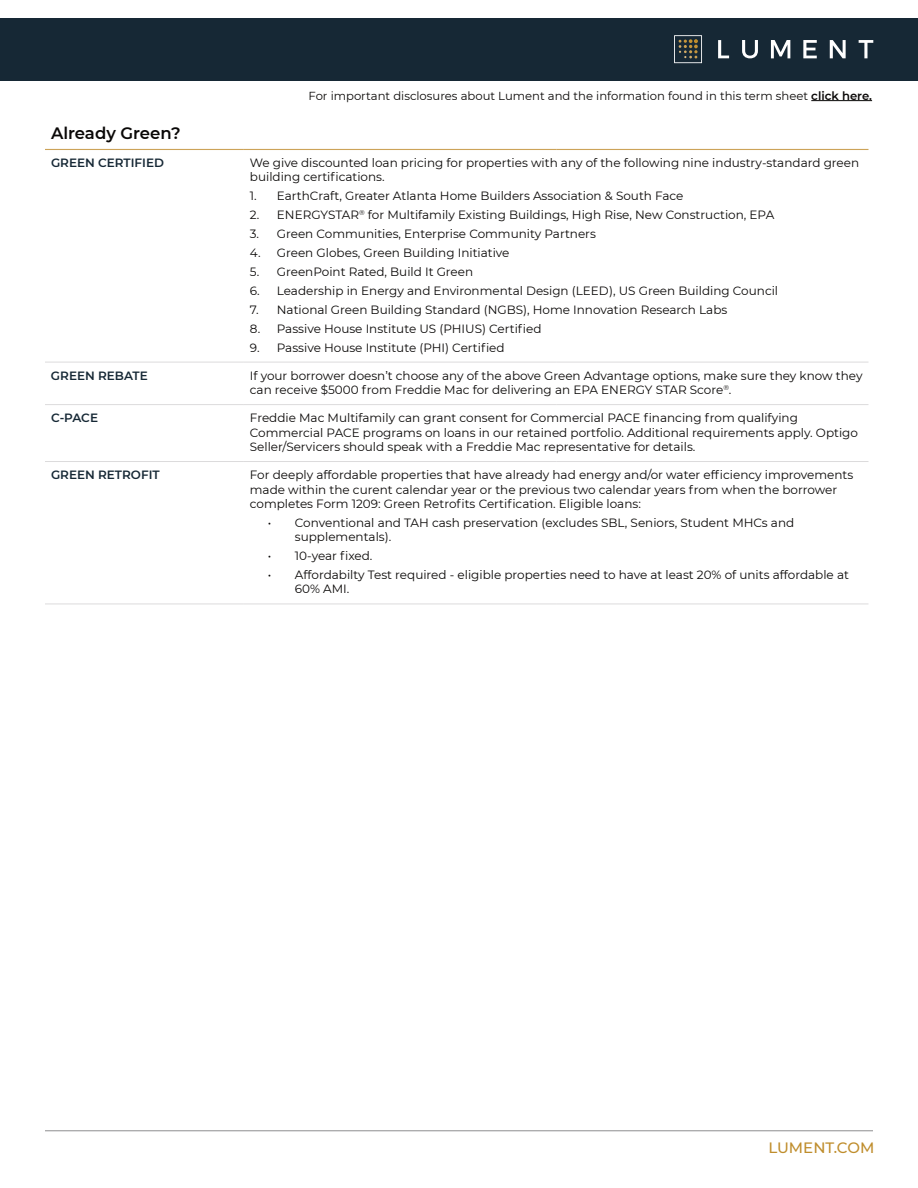
<style>
.page{position:relative;width:918px;height:1188px;background:#fff}
.page>*{position:absolute;margin:0;border:0;box-sizing:border-box;transform-origin:0 0}
.t1{font:600 16.5px "Montserrat";color:#0a0807}
.t2{font:500 15px "Montserrat";color:#bf8d2c}
.t3{font:12px/14.4px "Montserrat";color:#0a0807}
.t4{font:600 12px "Montserrat";color:#162835}
.t5{font:11.7px "Montserrat";color:#0a0807}
.s1{font-weight:600}
</style>
<div class="page">
<div style="left:0;top:18px;width:918px;height:63px;background:#162835"></div>
<svg style="left:674px;top:35px;width:28px;height:28px"></svg>
<svg style="left:718px;top:40px;width:11px;height:18px"></svg>
<svg style="left:742px;top:40px;width:16px;height:18px"></svg>
<svg style="left:771px;top:40px;width:19px;height:18px"></svg>
<svg style="left:830px;top:40px;width:16px;height:18px"></svg>
<svg style="left:859px;top:40px;width:14px;height:18px"></svg>
<svg style="left:803px;top:40px;width:14px;height:18px"></svg>
<hr style="left:45px;top:1130px;width:828px;height:1px;background:#9a9a9c">
<hr style="left:45px;top:362px;width:199px;height:1px;background:#dcdbdc">
<hr style="left:244px;top:362px;width:312px;height:1px;background:#dcdbdc">
<hr style="left:556px;top:362px;width:312px;height:1px;background:#dcdbdc">
<hr style="left:45px;top:404px;width:199px;height:1px;background:#dcdbdc">
<hr style="left:244px;top:404px;width:312px;height:1px;background:#dcdbdc">
<hr style="left:556px;top:404px;width:312px;height:1px;background:#dcdbdc">
<hr style="left:45px;top:461px;width:199px;height:1px;background:#dcdbdc">
<hr style="left:244px;top:461px;width:312px;height:1px;background:#dcdbdc">
<hr style="left:556px;top:461px;width:312px;height:1px;background:#dcdbdc">
<hr style="left:45px;top:604px;width:199px;height:1px;background:#dcdbdc">
<hr style="left:244px;top:604px;width:312px;height:1px;background:#dcdbdc">
<hr style="left:556px;top:604px;width:312px;height:1px;background:#dcdbdc">
<hr style="left:45px;top:149px;width:199px;height:1px;background:#cca359">
<hr style="left:244px;top:149px;width:312px;height:1px;background:#cca359">
<hr style="left:556px;top:149px;width:312px;height:1px;background:#cca359">
<hr style="left:811px;top:100px;width:61px;height:1px;background:#0a0807">
<p class="t5" style="left:309px;top:88px;width:565px">For important disclosures about Lument and the information found in this term sheet <span class="s1">click here.</span></p>
<h1 class="t1" style="left:51px;top:121px;width:131px">Already Green?</h1>
<p class="t4" style="left:51px;top:154px;width:115px">GREEN CERTIFIED</p>
<p class="t3" style="left:250px;top:155px;width:611px">We give discounted loan pricing for properties with any of the following nine industry-standard green building certifications.</p>
<p class="t3" style="left:250px;top:189px;width:435px">1. EarthCraft, Greater Atlanta Home Builders Association &amp; South Face</p>
<p class="t3" style="left:250px;top:207px;width:526px">2. ENERGYSTAR<sup>®</sup> for Multifamily Existing Buildings, High Rise, New Construction, EPA</p>
<p class="t3" style="left:250px;top:226px;width:348px">3. Green Communities, Enterprise Community Partners</p>
<p class="t3" style="left:250px;top:245px;width:261px">4. Green Globes, Green Building Initiative</p>
<p class="t3" style="left:250px;top:264px;width:225px">5. GreenPoint Rated, Build It Green</p>
<p class="t3" style="left:250px;top:283px;width:530px">6. Leadership in Energy and Environmental Design (LEED), US Green Building Council</p>
<p class="t3" style="left:250px;top:302px;width:479px">7. National Green Building Standard (NGBS), Home Innovation Research Labs</p>
<p class="t3" style="left:250px;top:321px;width:293px">8. Passive House Institute US (PHIUS) Certified</p>
<p class="t3" style="left:250px;top:340px;width:256px">9. Passive House Institute (PHI) Certified</p>
<p class="t4" style="left:51px;top:367px;width:98px">GREEN REBATE</p>
<p class="t3" style="left:250px;top:368px;width:614px">If your borrower doesn’t choose any of the above Green Advantage options, make sure they know they can receive $5000 from Freddie Mac for delivering an EPA ENERGY STAR Score<sup>®</sup>.</p>
<p class="t4" style="left:51px;top:409px;width:49px">C-PACE</p>
<p class="t3" style="left:250px;top:410px;width:610px">Freddie Mac Multifamily can grant consent for Commercial PACE financing from qualifying<br>Commercial PACE programs on loans in our retained portfolio. Additional requirements apply. Optigo<br>Seller/Servicers should speak with a Freddie Mac representative for details.</p>
<p class="t4" style="left:51px;top:466px;width:110px">GREEN RETROFIT</p>
<p class="t3" style="left:250px;top:467px;width:605px">For deeply affordable properties that have already had energy and/or water efficiency improvements made within the curent calendar year or the previous two calendar years from when the borrower completes Form 1209: Green Retrofits Certification. Eligible loans:</p>
<p class="t3" style="left:295px;top:515px;width:501px;text-indent:-27px">• Conventional and TAH cash preservation (excludes SBL, Seniors, Student MHCs and supplementals).</p>
<p class="t3" style="left:268px;top:548px;width:106px">• 10-year fixed.</p>
<p class="t3" style="left:295px;top:567px;width:556px;text-indent:-27px">• Affordabilty Test required - eligible properties need to have at least 20% of units affordable at<br>60% AMI.</p>
<p class="t2" style="left:768px;top:1137px;width:108px">LUMENT.COM</p>
</div>
